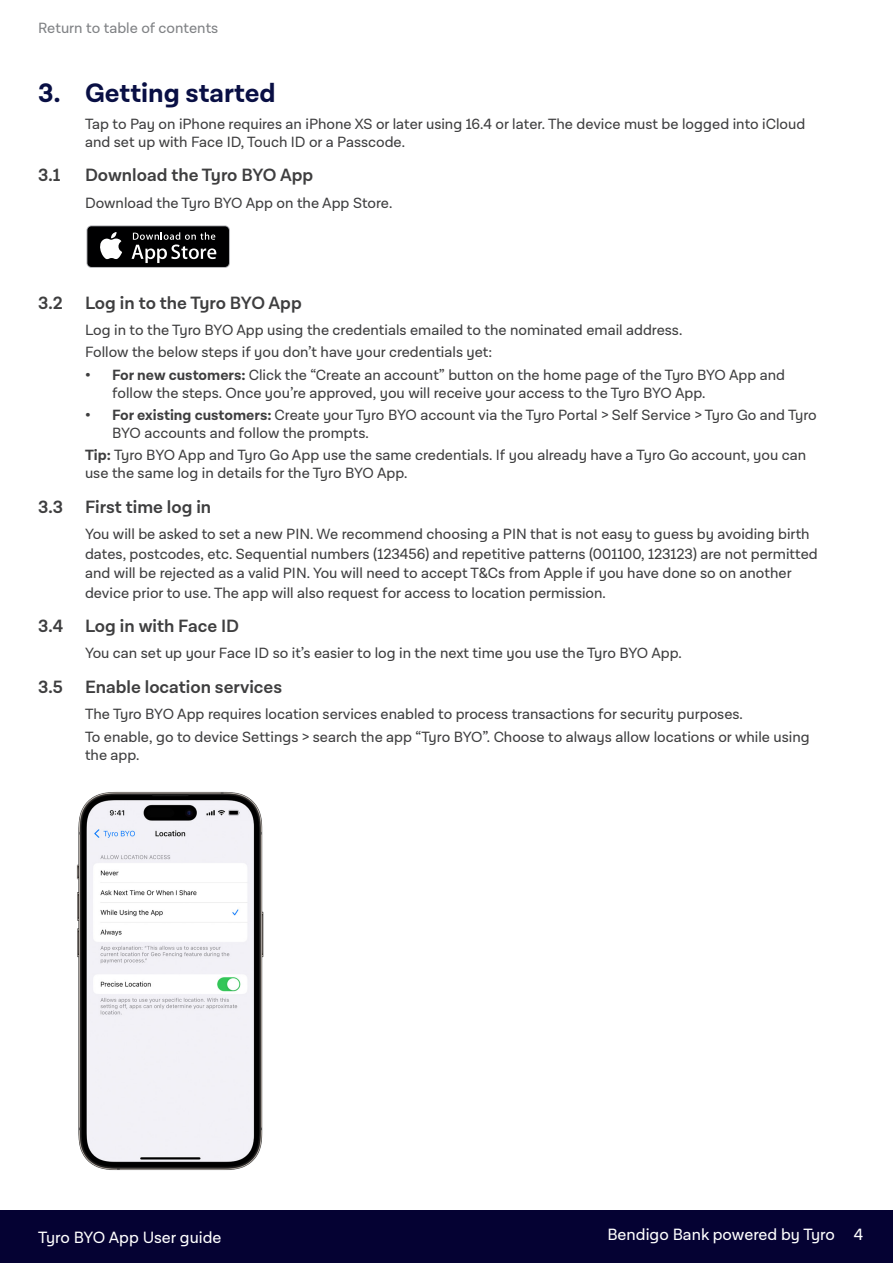
<style>
.page{position:relative;width:893px;height:1263px;background:#fff}
.page>*{position:absolute;margin:0;border:0;box-sizing:border-box;transform-origin:0 0}
.t1{font:700 27px "Lota Grotesque Alt 3";color:#090f44}
.t2{font:600 18px "Lota Grotesque Alt 3";color:#3e3e3f}
.t3{font:16.5px "Lota Grotesque Alt 3";color:#fff}
.Level_3_-_Sub-Subhea{font:15px/18px "Lota Grotesque Alt 3";color:#3e3e3f}
.Level_2_-_Subheader{font:15px/18px "Lota Grotesque Alt 3";color:#3e3e3f}
.t4{font:15px "Lota Grotesque Alt 3";color:#808285}
.s1{font-weight:700}
</style>
<div class="page">
<div style="left:0;top:1210px;width:893px;height:53px;background:#050233"></div>
<img style="left:76px;top:791px;width:188px;height:379px">
<svg style="left:86px;top:225px;width:144px;height:43px"></svg>
<div style="left:87px;top:226px;width:142px;height:41px;background:#000001;border-radius:4px"></div>
<svg style="left:100px;top:232px;width:22px;height:27px"></svg>
<svg style="left:132px;top:232px;width:84px;height:31px"></svg>
<p class="t4" style="left:38px;top:20px;width:182px">Return to table of contents</p>
<p class="t1" style="left:38px;top:78px;width:239px">3. Getting started</p>
<p class="Level_2_-_Subheader" style="left:85px;top:115px;width:722px">Tap to Pay on iPhone requires an iPhone XS or later using 16.4 or later. The device must be logged into iCloud and set up with Face ID, Touch ID or a Passcode.</p>
<p class="t2" style="left:38px;top:165px;width:24px">3.1</p>
<p class="t2" style="left:85px;top:165px;width:230px">Download the Tyro BYO App</p>
<p class="Level_2_-_Subheader" style="left:85px;top:194px;width:309px">Download the Tyro BYO App on the App Store.</p>
<p class="t2" style="left:38px;top:292px;width:265px">3.2 Log in to the Tyro BYO App</p>
<p class="Level_2_-_Subheader" style="left:85px;top:322px;width:599px">Log in to the Tyro BYO App using the credentials emailed to the nominated email address.</p>
<p class="Level_2_-_Subheader" style="left:85px;top:344px;width:409px">Follow the below steps if you don’t have your credentials yet:</p>
<p class="Level_3_-_Sub-Subhea" style="left:112px;top:366px;width:675px;text-indent:-27px"><span class="s1">• For new customers:</span> Click the “Create an account” button on the home page of the Tyro BYO App and follow the steps. Once you’re approved, you will receive your access to the Tyro BYO App.</p>
<p class="Level_3_-_Sub-Subhea" style="left:112px;top:406px;width:706px;text-indent:-27px"><span class="s1">• For existing customers:</span> Create your Tyro BYO account via the Tyro Portal &gt; Self Service &gt; Tyro Go and Tyro<br>BYO accounts and follow the prompts.</p>
<p class="Level_2_-_Subheader" style="left:85px;top:447px;width:723px"><span class="s1">Tip:</span> Tyro BYO App and Tyro Go App use the same credentials. If you already have a Tyro Go account, you can use the same log in details for the Tyro BYO App.</p>
<p class="t2" style="left:38px;top:496px;width:174px">3.3 First time log in</p>
<p class="Level_3_-_Sub-Subhea" style="left:85px;top:525px;width:734px;line-height:19.5px">You will be asked to set a new PIN. We recommend choosing a PIN that is not easy to guess by avoiding birth dates, postcodes, etc. Sequential numbers (123456) and repetitive patterns (001100, 123123) are not permitted and will be rejected as a valid PIN. You will need to accept T&amp;Cs from Apple if you have done so on another device prior to use. The app will also request for access to location permission.</p>
<p class="t2" style="left:38px;top:616px;width:202px">3.4 Log in with Face ID</p>
<p class="Level_3_-_Sub-Subhea" style="left:85px;top:645px;width:598px">You can set up your Face ID so it’s easier to log in the next time you use the Tyro BYO App.</p>
<p class="t2" style="left:38px;top:676px;width:245px">3.5 Enable location services</p>
<p class="Level_3_-_Sub-Subhea" style="left:85px;top:706px;width:659px">The Tyro BYO App requires location services enabled to process transactions for security purposes.</p>
<p class="Level_3_-_Sub-Subhea" style="left:85px;top:728px;width:726px">To enable, go to device Settings &gt; search the app “Tyro BYO”. Choose to always allow locations or while using the app.</p>
<p class="t3" style="left:607px;top:1226px;width:229px">Bendigo Bank powered by Tyro</p>
<p class="t3" style="left:38px;top:1229px;width:185px">Tyro BYO App User guide</p>
<p class="t3" style="left:854px;top:1226px;width:11px">4</p>
</div>
